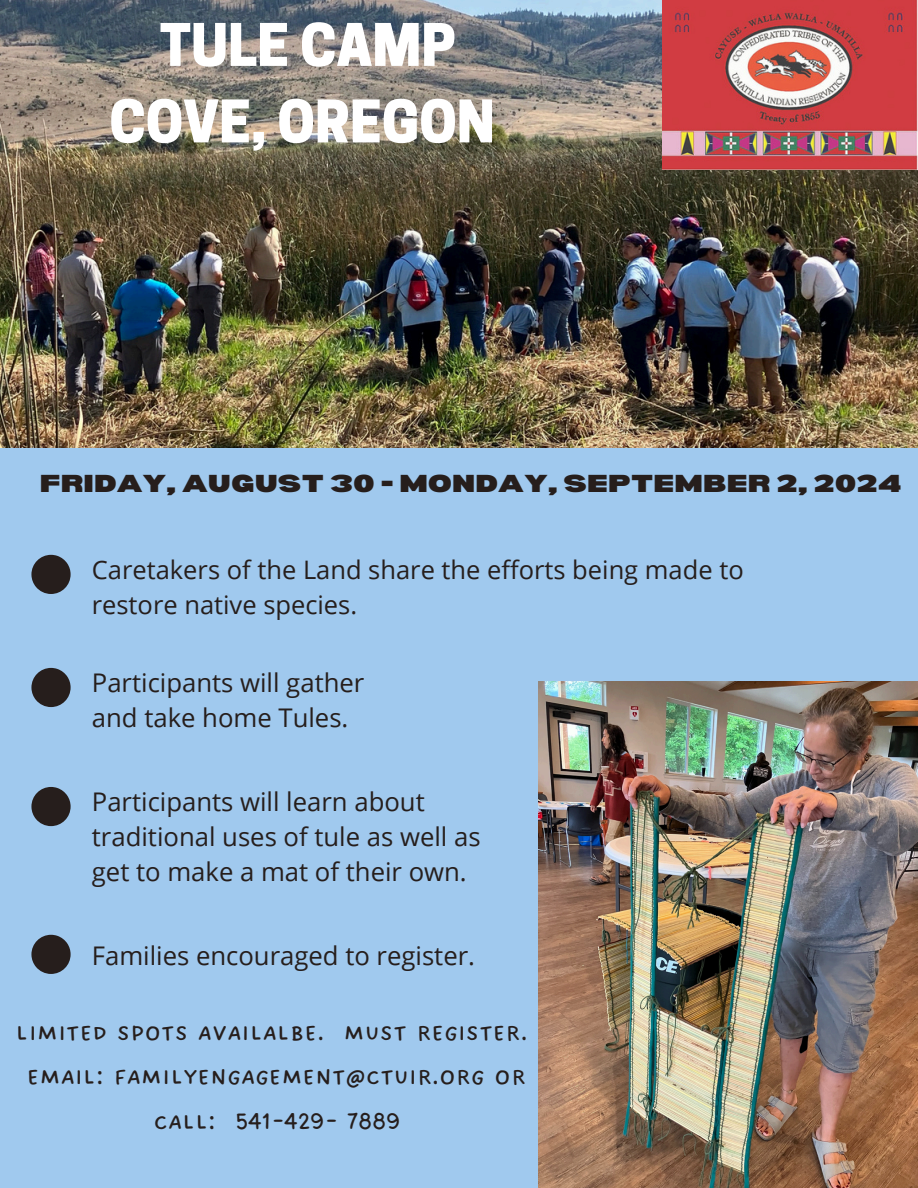
<style>
.page{position:relative;width:918px;height:1188px;background:#a0c9ee}
.page>*{position:absolute;margin:0;border:0;box-sizing:border-box;transform-origin:0 0}
.t1{font:800 55.05px/76.5px "Cooper Hewitt";color:#fff;text-align:center}
.t2{font:32.1px/44.5px "DO All Caps Regular";color:#261e1c;text-align:center}
.t3{font:25.65px/34.8px "Open Sans";color:#261e1c}
.t4{font:25.5px/34.8px "Open Sans";color:#261e1c}
.t5{font:900 expanded 24px "Bernoru";color:#261e1c}
</style>
<div class="page">
<svg style="left:31px;top:555px;width:40px;height:39px"></svg>
<svg style="left:31px;top:668px;width:40px;height:39px"></svg>
<img style="left:0;top:0;width:918px;height:448px">
<img style="left:662px;top:0;width:256px;height:170px">
<img style="left:538px;top:682px;width:380px;height:506px">
<svg style="left:31px;top:787px;width:40px;height:39px"></svg>
<svg style="left:31px;top:935px;width:40px;height:39px"></svg>
<p class="t1" style="left:109px;top:14px;width:387px">TULE CAMP<br>COVE, OREGON</p>
<p class="t5" style="left:40px;top:469px;width:864px">FRIDAY, AUGUST 30 - MONDAY, SEPTEMBER 2, 2024</p>
<p class="t4" style="left:92px;top:552px;width:653px">Caretakers of the Land share the efforts being made to restore native species.</p>
<p class="t3" style="left:92px;top:665px;width:274px">Participants will gather and take home Tules.</p>
<p class="t3" style="left:92px;top:784px;width:390px">Participants will learn about traditional uses of tule as well as get to make a mat of their own.</p>
<p class="t3" style="left:92px;top:938px;width:385px">Families encouraged to register.</p>
<h3 class="t2" style="left:16px;top:1009px;width:513px">LIMITED SPOTS AVAILALBE. MUST REGISTER.<br>EMAIL: FAMILYENGAGEMENT@CTUIR.ORG OR<br>CALL: 541-429- 7889</h3>
</div>
